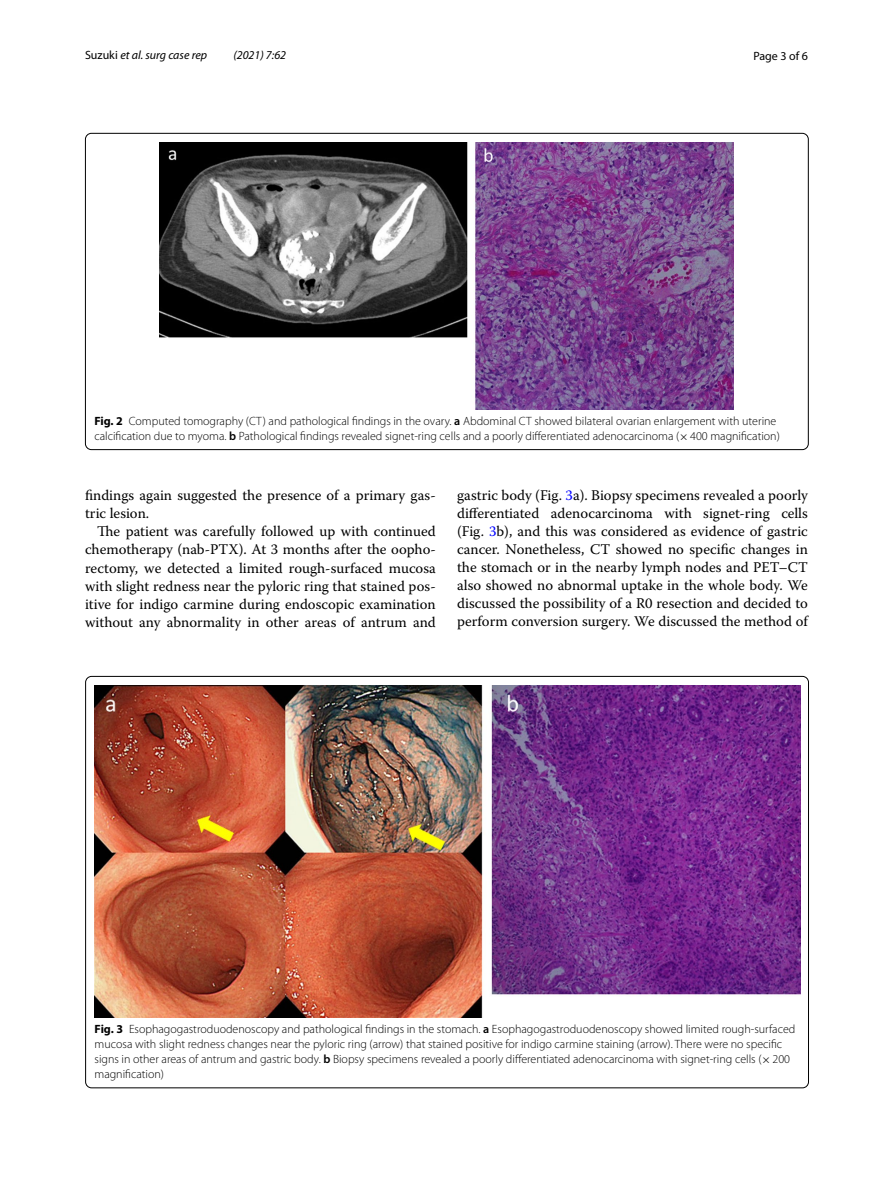
<style>
.page{position:relative;width:893px;height:1187px;background:#fff}
.page>*{position:absolute;margin:0;border:0;box-sizing:border-box;transform-origin:0 0}
.t1{font:14.7px/18px "Warnock Pro";color:#000;text-align:justify}
.t2{font:300 12px/15px "Myriad Pro";color:#000}
.t3{font:italic 12px "Myriad Pro";color:#000}
.t4{font:12px "Myriad Pro";color:#000}
.s1{font-style:normal}
.s2{font-weight:700}
.s3{font-weight:600}
.s4{font-family:"MTSY";font-weight:400}
.s5{color:#00f}
</style>
<div class="page">
<img style="left:160px;top:142px;width:574px;height:268px">
<img style="left:94px;top:685px;width:706px;height:332px">
<p class="t3" style="left:85px;top:48px;width:124px"><span class="s1">Suzuki</span> et al. surg case rep</p>
<p class="t3" style="left:233px;top:48px;width:54px">(2021) 7:62</p>
<p class="t4" style="left:753px;top:48px;width:56px">Page 3 of 6</p>
<p class="t2" style="left:94px;top:414px;width:687px"><span class="s2">Fig. 2</span> Computed tomography (CT) and pathological findings in the ovary. <span class="s3">a</span> Abdominal CT showed bilateral ovarian enlargement with uterine calcification due to myoma. <span class="s3">b</span> Pathological findings revealed signet-ring cells and a poorly differentiated adenocarcinoma (<span class="s4">×</span>400 magnification)</p>
<p class="t1" style="left:85px;top:486px;width:352px">findings again suggested the presence of a primary gas&shy;tric lesion.</p>
<p class="t1" style="left:85px;top:522px;width:352px;text-indent:12px">The patient was carefully followed up with continued chemotherapy (nab-PTX). At 3 months after the oopho&shy;rectomy, we detected a limited rough-surfaced mucosa with slight redness near the pyloric ring that stained pos&shy;itive for indigo carmine during endoscopic examination without any abnormality in other areas of antrum and</p>
<p class="t1" style="left:457px;top:486px;width:352px">gastric body (Fig. <span class="s5">3</span>a). Biopsy specimens revealed a poorly differentiated adenocarcinoma with signet-ring cells (Fig. <span class="s5">3</span>b), and this was considered as evidence of gastric cancer. Nonetheless, CT showed no specific changes in the stomach or in the nearby lymph nodes and PET–CT also showed no abnormal uptake in the whole body. We discussed the possibility of a R0 resection and decided to perform conversion surgery. We discussed the method of</p>
<p class="t2" style="left:95px;top:1021px;width:702px"><span class="s2">Fig. 3</span> Esophagogastroduodenoscopy and pathological findings in the stomach. <span class="s3">a</span> Esophagogastroduodenoscopy showed limited rough-surfaced mucosa with slight redness changes near the pyloric ring (arrow) that stained positive for indigo carmine staining (arrow). There were no specific signs in other areas of antrum and gastric body. <span class="s3">b</span> Biopsy specimens revealed a poorly differentiated adenocarcinoma with signet-ring cells (<span class="s4">×</span>200 magnification)</p>
</div>
